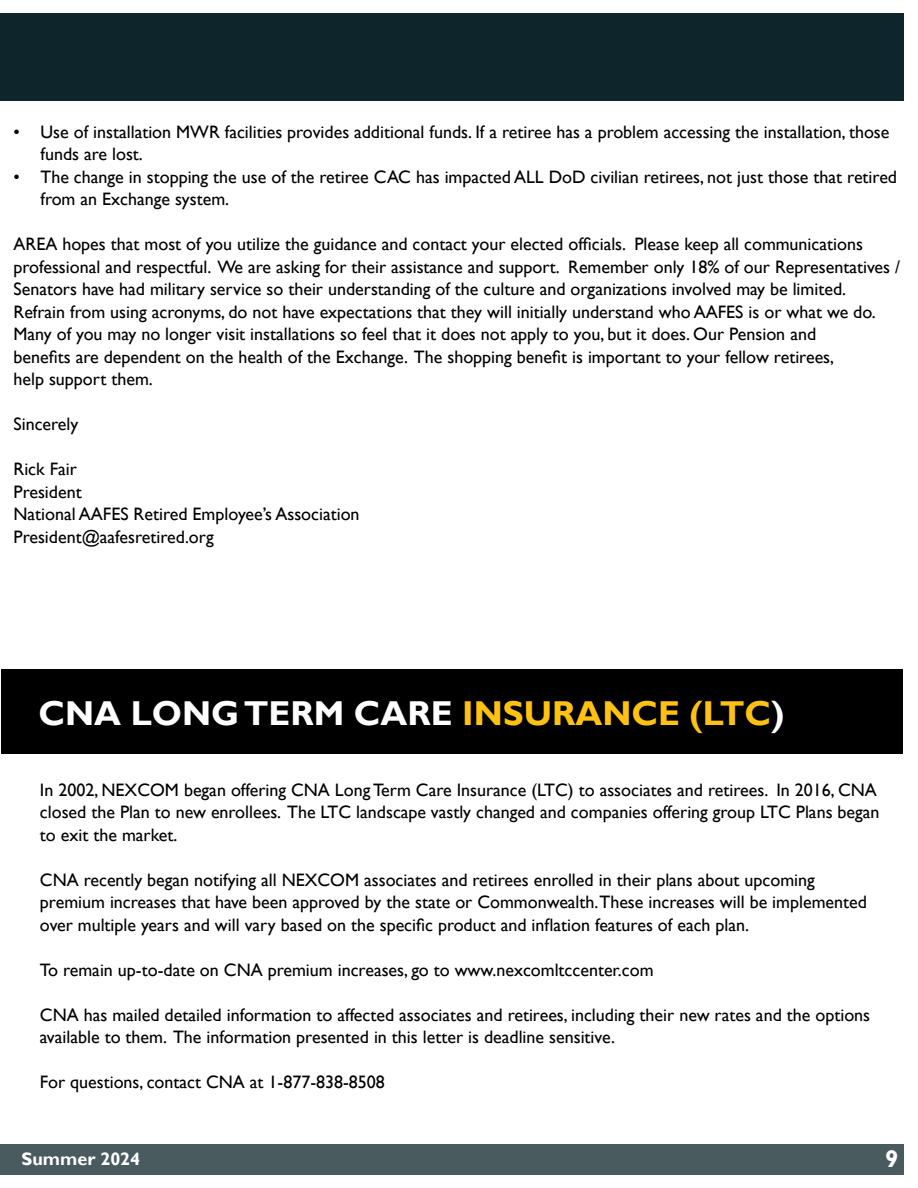
<style>
.page{position:relative;width:918px;height:1188px;background:#fff}
.page>*{position:absolute;margin:0;border:0;box-sizing:border-box;transform-origin:0 0}
.t1{font:700 34.5px "Gill Sans";color:#fff}
.t2{font:700 24px "Gill Sans";color:#fff}
.t3{font:18px/22.5px "Gill Sans";color:#000}
.t4{font:700 18px "Gill Sans";color:#fff}
.s1{color:#ffc212}
</style>
<div class="page">
<div style="left:0;top:14px;width:904px;height:87px;background:#0e252c"></div>
<div style="left:0;top:1144px;width:904px;height:31px;background:#4a5b60"></div>
<div style="left:2px;top:669px;width:901px;height:84px;background:#000"></div>
<p class="t3" style="left:40px;top:121px;width:851px;text-indent:-27px">• Use of installation MWR facilities provides additional funds. If a retiree has a problem accessing the installation, those funds are lost.</p>
<p class="t3" style="left:40px;top:166px;width:858px;text-indent:-27px">• The change in stopping the use of the retiree CAC has impacted ALL DoD civilian retirees, not just those that retired from an Exchange system.</p>
<p class="t3" style="left:14px;top:233px;width:888px">AREA hopes that most of you utilize the guidance and contact your elected officials. Please keep all communications professional and respectful. We are asking for their assistance and support. Remember only 18% of our Representatives / Senators have had military service so their understanding of the culture and organizations involved may be limited.<br>Refrain from using acronyms, do not have expectations that they will initially understand who AAFES is or what we do.<br>Many of you may no longer visit installations so feel that it does not apply to you, but it does. Our Pension and<br>benefits are dependent on the health of the Exchange. The shopping benefit is important to your fellow retirees,<br>help support them.</p>
<p class="t3" style="left:14px;top:413px;width:66px">Sincerely</p>
<p class="t3" style="left:14px;top:458px;width:348px">Rick Fair<br>President<br>National AAFES Retired Employee’s Association<br>President@aafesretired.org</p>
<h1 class="t1" style="left:38px;top:692px;width:748px">CNA LONG TERM CARE <span class="s1">INSURANCE (LTC</span>)</h1>
<p class="t3" style="left:40px;top:779px;width:841px">In 2002, NEXCOM began offering CNA Long Term Care Insurance (LTC) to associates and retirees. In 2016, CNA closed the Plan to new enrollees. The LTC landscape vastly changed and companies offering group LTC Plans began to exit the market.</p>
<p class="t3" style="left:40px;top:869px;width:829px">CNA recently began notifying all NEXCOM associates and retirees enrolled in their plans about upcoming premium increases that have been approved by the state or Commonwealth.These increases will be implemented over multiple years and will vary based on the specific product and inflation features of each plan.</p>
<p class="t3" style="left:40px;top:959px;width:615px">To remain up-to-date on CNA premium increases, go to www.nexcomltccenter.com</p>
<p class="t3" style="left:40px;top:1004px;width:832px">CNA has mailed detailed information to affected associates and retirees, including their new rates and the options available to them. The information presented in this letter is deadline sensitive.</p>
<p class="t3" style="left:40px;top:1071px;width:347px">For questions, contact CNA at 1-877-838-8508</p>
<p class="t4" style="left:22px;top:1148px;width:120px">Summer 2024</p>
<h2 class="t2" style="left:885px;top:1145px;width:15px">9</h2>
</div>
